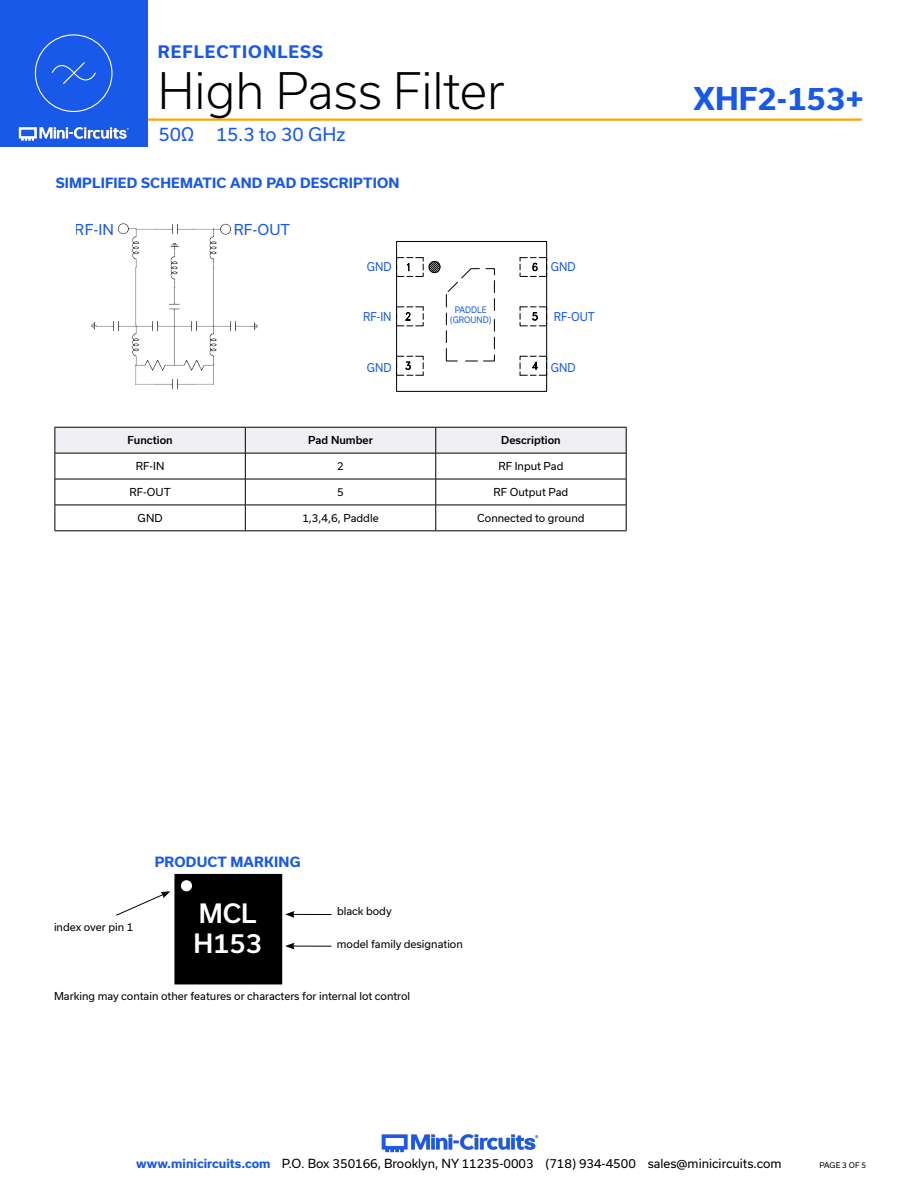
<style>
.page{position:relative;width:918px;height:1188px;background:#fff}
.page>*{position:absolute;margin:0;border:0;box-sizing:border-box;transform-origin:0 0}
.t1{font:300 48px "Usual";color:#000}
.t2{font:700 30px "Usual";color:#1859ea}
.t3{font:500 25.5px "Usual";color:#fff}
.t4{font:18px "Usual";color:#1859ea}
.t5{font:700 16.5px "Usual";letter-spacing:.065em;color:#1859ea}
.t6{font:14.4px "Usual";color:#1859ea}
.Blue_Headers{font:700 13.5px "Usual";letter-spacing:.015em;color:#1859ea}
.t7{font:12px "Usual";color:#000}
.t8{font:11.7px "Usual";color:#1859ea;scale:.9 1}
.Product_Marking_Copy{font:10.5px "Usual";color:#000}
.Table_Body_Center{font:10.5px "Usual";color:#000}
.Table_Header_Center{font:500 10.5px "Usual";color:#000}
.t9{font:8.55px/10.4px "Usual";color:#1859ea;text-align:center;scale:.9 1}
.t10{font:7.5px "Usual";color:#000}
.s1{font-weight:700;color:#1859ea}
</style>
<div class="page">
<img style="left:381px;top:1134px;width:158px;height:19px">
<hr style="left:129px;top:118px;width:733px;height:3px;background:#ffa300">
<div style="left:0;top:0;width:147px;height:147px;background:#1859ea"></div>
<hr style="left:917px;top:0;width:1px;height:147px;background:#1859ea">
<img style="left:18px;top:120px;width:130px;height:25px">
<div style="left:35px;top:34px;width:78px;height:78px;border:1px solid #fff;border-radius:50%"></div>
<svg style="left:51px;top:62px;width:45px;height:22px"></svg>
<div style="left:175px;top:874px;width:107px;height:110px;background:#000"></div>
<hr style="left:292px;top:914px;width:39px;height:1px;background:#000">
<svg style="left:285px;top:911px;width:10px;height:7px"></svg>
<hr style="left:292px;top:946px;width:39px;height:1px;background:#000">
<svg style="left:285px;top:943px;width:10px;height:7px"></svg>
<div style="left:181px;top:880px;width:11px;height:11px;background:#fff;border-radius:50%"></div>
<svg style="left:116px;top:891px;width:54px;height:25px"></svg>
<img style="left:118px;top:223px;width:113px;height:12px">
<img style="left:126px;top:229px;width:19px;height:155px">
<img style="left:165px;top:229px;width:19px;height:126px">
<img style="left:91px;top:316px;width:167px;height:20px">
<img style="left:136px;top:355px;width:78px;height:35px">
<img style="left:204px;top:229px;width:19px;height:155px">
<svg style="left:55px;top:427px;width:572px;height:104px"></svg>
<hr style="left:55px;top:531px;width:190px;height:1px;background:#000">
<hr style="left:245px;top:531px;width:191px;height:1px;background:#000">
<hr style="left:436px;top:531px;width:190px;height:1px;background:#000">
<div style="left:396px;top:241px;width:151px;height:151px;border:1px solid #000"></div>
<svg style="left:520px;top:257px;width:27px;height:20px"></svg>
<svg style="left:520px;top:306px;width:27px;height:21px"></svg>
<svg style="left:520px;top:356px;width:27px;height:20px"></svg>
<svg style="left:396px;top:257px;width:99px;height:119px"></svg>
<h3 class="t5" style="left:158px;top:42px;width:167px">REFLECTIONLESS</h3>
<h1 class="t1" style="left:158px;top:63px;width:348px">High Pass Filter</h1>
<h3 class="t4" style="left:158px;top:124px;width:189px">50Ω 15.3 to 30 GHz</h3>
<p class="Blue_Headers" style="left:56px;top:175px;width:345px">SIMPLIFIED SCHEMATIC AND PAD DESCRIPTION</p>
<h3 class="t6" style="left:75px;top:221px;width:41px">RF-IN</h3>
<h3 class="t6" style="left:234px;top:221px;width:58px">RF-OUT</h3>
<p class="t8" style="left:367px;top:260px;width:29px">GND</p>
<p class="t8" style="left:551px;top:260px;width:29px">GND</p>
<p class="t8" style="left:363px;top:310px;width:33px">RF-IN</p>
<p class="t9" style="left:450px;top:304px;width:47px">PADDLE (GROUND)</p>
<p class="t8" style="left:554px;top:310px;width:47px">RF-OUT</p>
<p class="t8" style="left:367px;top:361px;width:29px">GND</p>
<p class="t8" style="left:551px;top:361px;width:29px">GND</p>
<p class="Table_Header_Center" style="left:127px;top:434px;width:47px">Function</p>
<p class="Table_Header_Center" style="left:308px;top:434px;width:66px">Pad Number</p>
<p class="Table_Header_Center" style="left:501px;top:434px;width:61px">Description</p>
<p class="Table_Body_Center" style="left:136px;top:460px;width:30px">RF-IN</p>
<p class="Table_Body_Center" style="left:337px;top:460px;width:8px">2</p>
<p class="Table_Body_Center" style="left:498px;top:460px;width:67px">RF Input Pad</p>
<p class="Table_Body_Center" style="left:130px;top:486px;width:43px">RF-OUT</p>
<p class="Table_Body_Center" style="left:337px;top:486px;width:8px">5</p>
<p class="Table_Body_Center" style="left:494px;top:486px;width:76px">RF Output Pad</p>
<p class="Table_Body_Center" style="left:138px;top:512px;width:26px">GND</p>
<p class="Table_Body_Center" style="left:302px;top:512px;width:78px">1,3,4,6, Paddle</p>
<p class="Table_Body_Center" style="left:477px;top:512px;width:109px">Connected to ground</p>
<h2 class="t2" style="left:693px;top:82px;width:172px">XHF2-153+</h2>
<p class="Blue_Headers" style="left:155px;top:854px;width:147px">PRODUCT MARKING</p>
<p class="t3" style="left:199px;top:899px;width:59px">MCL</p>
<p class="t3" style="left:193px;top:929px;width:70px">H153</p>
<p class="Product_Marking_Copy" style="left:54px;top:990px;width:358px">Marking may contain other features or characters for internal lot control</p>
<p class="Product_Marking_Copy" style="left:337px;top:905px;width:56px">black body</p>
<p class="Product_Marking_Copy" style="left:337px;top:938px;width:128px">model family designation</p>
<p class="Product_Marking_Copy" style="left:54px;top:921px;width:81px">index over pin 1</p>
<p class="t7" style="left:136px;top:1157px;width:647px"><span class="s1">www.minicircuits.com</span> P.O. Box 350166, Brooklyn, NY 11235-0003 (718) 934-4500 sales@minicircuits.com</p>
<p class="t10" style="left:819px;top:1161px;width:48px">PAGE 3 OF 5</p>
</div>
